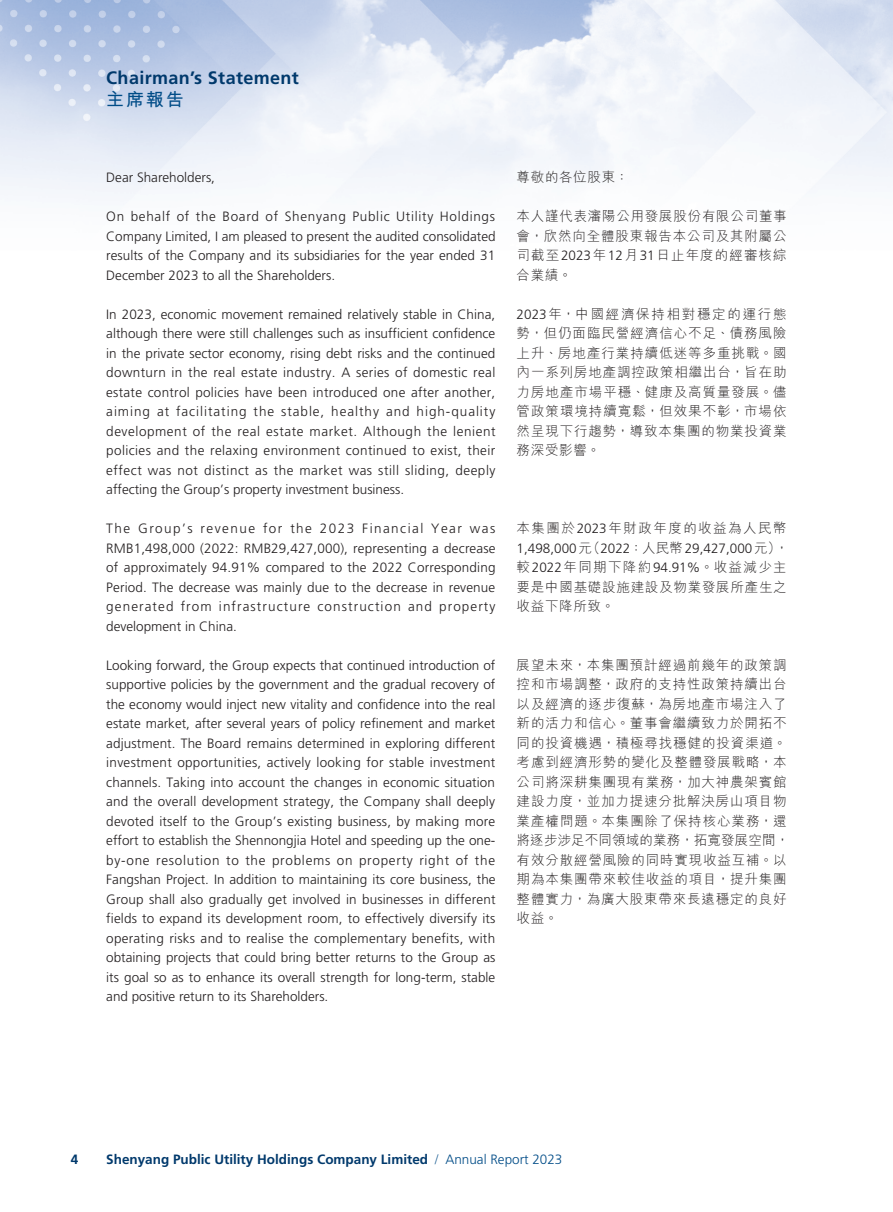
<style>
.page{position:relative;width:893px;height:1212px;background:#fff}
.page>*{position:absolute;margin:0;border:0;box-sizing:border-box;transform-origin:0 0}
.t1{font:700 18px "Frutiger LT Std";letter-spacing:.02em;color:#00396c}
.t2{font:700 18px "M Hei HK";color:#004c87}
._00_txt{font:300 13.5px/19.5px "Frutiger LT Std";color:#231f20;text-align:justify}
._00_txt-2{font:300 13.5px/19.5px "M Hei HK";letter-spacing:.06em;color:#231f20;text-align:justify}
._00_txt-3{font:300 13.5px/19.5px "M Hei HK";letter-spacing:.08em;color:#231f20}
.t3{font:700 13.5px "Frutiger LT Std";color:#00396c}
.s1{font-family:"Frutiger LT Std"}
.s2{font-family:"M Hei HK";font-weight:300;color:#004c87}
.s3{font-weight:300;color:#004c87}
</style>
<div class="page">
<img style="left:0;top:0;width:893px;height:199px">
<p class="t1" style="left:106px;top:67px;width:194px">Chairman’s Statement</p>
<p class="t2" style="left:106px;top:86px;width:79px">主席報告</p>
<p class="_00_txt" style="left:106px;top:168px;width:110px">Dear Shareholders,</p>
<p class="_00_txt" style="left:106px;top:207px;width:391px">On behalf of the Board of Shenyang Public Utility Holdings Company Limited, I am pleased to present the audited consolidated results of the Company and its subsidiaries for the year ended 31<br>December 2023 to all the Shareholders.</p>
<p class="_00_txt" style="left:106px;top:304px;width:391px">In 2023, economic movement remained relatively stable in China, although there were still challenges such as insufficient confidence in the private sector economy, rising debt risks and the continued downturn in the real estate industry. A series of domestic real estate control policies have been introduced one after another, aiming at facilitating the stable, healthy and high-quality development of the real estate market. Although the lenient policies and the relaxing environment continued to exist, their effect was not distinct as the market was still sliding, deeply affecting the Group’s property investment business.</p>
<p class="_00_txt" style="left:106px;top:519px;width:391px">The Group’s revenue for the 2023 Financial Year was RMB1,498,000 (2022: RMB29,427,000), representing a decrease of approximately 94.91% compared to the 2022 Corresponding Period. The decrease was mainly due to the decrease in revenue generated from infrastructure construction and property development in China.</p>
<p class="_00_txt" style="left:106px;top:655px;width:391px">Looking forward, the Group expects that continued introduction of supportive policies by the government and the gradual recovery of the economy would inject new vitality and confidence into the real estate market, after several years of policy refinement and market adjustment. The Board remains determined in exploring different investment opportunities, actively looking for stable investment channels. Taking into account the changes in economic situation and the overall development strategy, the Company shall deeply devoted itself to the Group’s existing business, by making more effort to establish the Shennongjia Hotel and speeding up the one&shy;by-one resolution to the problems on property right of the Fangshan Project. In addition to maintaining its core business, the Group shall also gradually get involved in businesses in different fields to expand its development room, to effectively diversify its operating risks and to realise the complementary benefits, with obtaining projects that could bring better returns to the Group as its goal so as to enhance its overall strength for long-term, stable and positive return to its Shareholders.</p>
<p class="_00_txt-2" style="left:517px;top:167px;width:114px">尊敬的各位股東：</p>
<p class="_00_txt-2" style="left:517px;top:206px;width:272px">本人謹代表瀋陽公用發展股份有限公司董事會，欣然向全體股東報告本公司及其附屬公司截至<span class="s1">2023</span>年<span class="s1">12</span>月<span class="s1">31</span>日止年度的經審核綜合業績。</p>
<p class="_00_txt-2" style="left:517px;top:304px;width:271px"><span class="s1">2023</span>年，中國經濟保持相對穩定的運行態勢，但仍面臨民營經濟信心不足、債務風險上升、房地產行業持續低迷等多重挑戰。國內一系列房地產調控政策相繼出台，旨在助力房地產市場平穩、健康及高質量發展。儘管政策環境持續寬鬆，但效果不彰，市場依然呈現下行趨勢，導致本集團的物業投資業務深受影響。</p>
<p class="_00_txt-3" style="left:517px;top:518px;width:273px">本集團於<span class="s1">2023</span>年財政年度的收益為人民幣<br><span class="s1">1,498,000</span>元（<span class="s1">2022</span>：人民幣<span class="s1">29,427,000</span>元），較<span class="s1">2022</span>年同期下降約<span class="s1">94.91%</span>。收益減少主要是中國基礎設施建設及物業發展所產生之收益下降所致。</p>
<p class="_00_txt-2" style="left:517px;top:655px;width:274px;text-align:left">展望未來，本集團預計經過前幾年的政策調控和市場調整，政府的支持性政策持續出台以及經濟的逐步復蘇，為房地產市場注入了新的活力和信心。董事會繼續致力於開拓不同的投資機遇，積極尋找穩健的投資渠道。考慮到經濟形勢的變化及整體發展戰略，本公司將深耕集團現有業務，加大神農架賓館建設力度，並加力提速分批解決房山項目物業產權問題。本集團除了保持核心業務，還將逐步涉足不同領域的業務，拓寬發展空間，有效分散經營風險的同時實現收益互補。以期為本集團帶來較佳收益的項目，提升集團整體實力，為廣大股東帶來長遠穩定的良好收益。</p>
<p class="t3" style="left:71px;top:1151px;width:9px">4</p>
<p class="t3" style="left:106px;top:1151px;width:458px">Shenyang Public Utility Holdings Company Limited <span class="s2">/</span> <span class="s3">Annual Report 2023</span></p>
</div>
